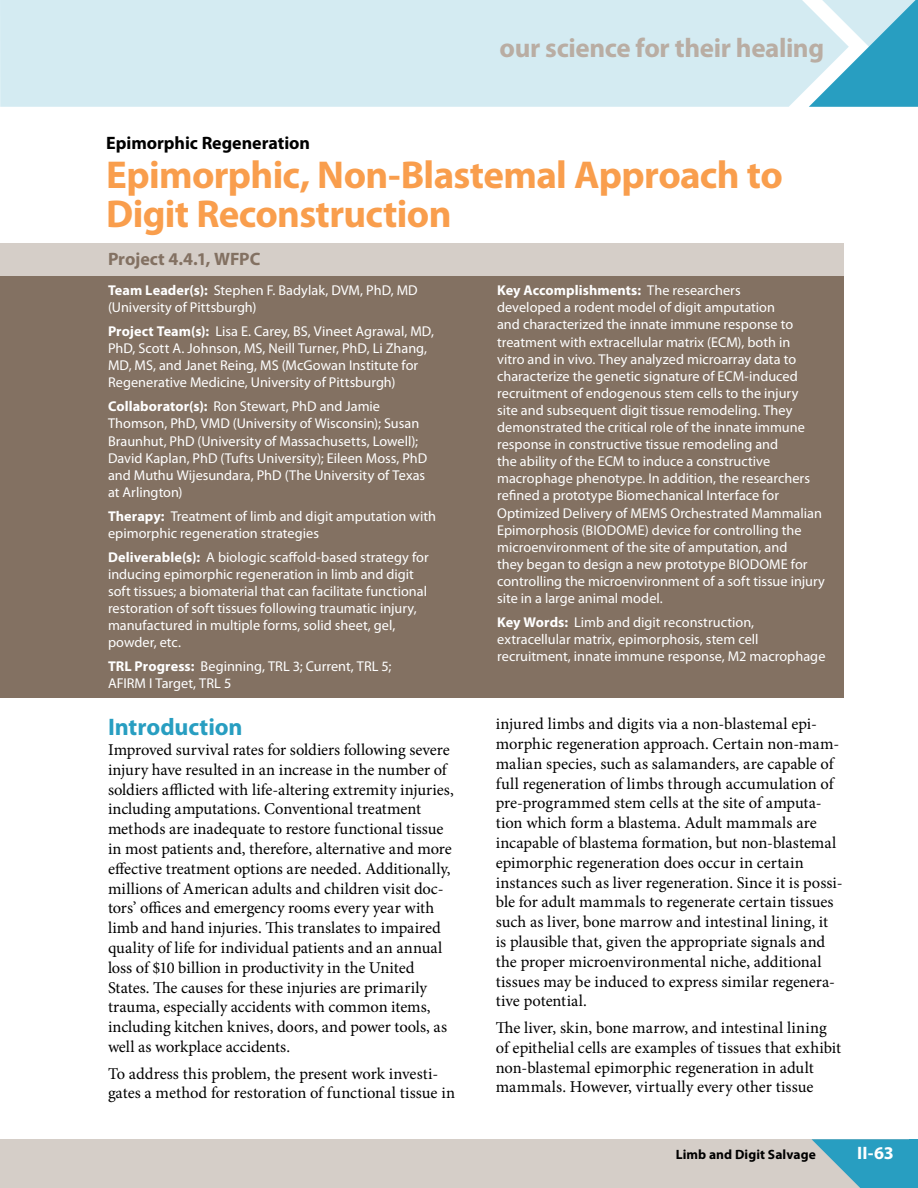
<style>
.page{position:relative;width:918px;height:1188px;background:#fff}
.page>*{position:absolute;margin:0;border:0;box-sizing:border-box;transform-origin:0 0}
.t1{font:700 39px/39px "Myriad Pro";letter-spacing:-.02em;color:#f99e4d}
.t2{font:700 27px "Myriad Pro";letter-spacing:-.015em;color:#b9ada3}
.t3{font:700 24px "Myriad Pro";color:#289ec1}
.t4{font:700 18px "Myriad Pro";letter-spacing:-.005em;color:#000}
.t5{font:700 18px "Myriad Pro";letter-spacing:-.005em;color:#837162}
.t6{font:700 18px "Myriad Pro";color:#fff}
.t7{font:16.5px/19.8px "Minion Pro";color:#000}
.t8{font:14.25px/17.1px "Myriad Pro";color:#fff}
.t9{font:700 13.5px "Myriad Pro";letter-spacing:.005em;color:#000}
.s1{font-weight:700}
</style>
<div class="page">
<div style="left:0;top:0;width:809px;height:107px;background:#d4ebf2"></div>
<svg style="left:809px;top:0;width:109px;height:107px"></svg>
<div style="left:0;top:1139px;width:918px;height:49px;background:#d5cec8"></div>
<svg style="left:812px;top:1139px;width:97px;height:49px"></svg>
<div style="left:909px;top:1139px;width:9px;height:49px;background:#289ec1"></div>
<div style="left:0;top:274px;width:844px;height:424px;background:#837162"></div>
<div style="left:0;top:243px;width:844px;height:32px;background:#d5cec8"></div>
<h2 class="t2" style="left:500px;top:30px;width:326px">our science for their healing</h2>
<p class="t4" style="left:106px;top:131px;width:205px">Epimorphic Regeneration</p>
<h1 class="t1" style="left:106px;top:154px;width:678px">Epimorphic, Non-Blastemal Approach to<br>Digit Reconstruction</h1>
<p class="t5" style="left:108px;top:247px;width:154px">Project 4.4.1, WFPC</p>
<p class="t8" style="left:108px;top:282px;width:311px"><span class="s1">Team Leader(s):</span> Stephen F. Badylak, DVM, PhD, MD (University of Pittsburgh)</p>
<p class="t8" style="left:108px;top:323px;width:328px"><span class="s1">Project Team(s):</span> Lisa E. Carey, BS, Vineet Agrawal, MD, PhD, Scott A. Johnson, MS, Neill Turner, PhD, Li Zhang, MD, MS, and Janet Reing, MS (McGowan Institute for Regenerative Medicine, University of Pittsburgh)</p>
<p class="t8" style="left:108px;top:398px;width:321px"><span class="s1">Collaborator(s):</span> Ron Stewart, PhD and Jamie Thomson, PhD, VMD (University of Wisconsin); Susan Braunhut, PhD (University of Massachusetts, Lowell); David Kaplan, PhD (Tufts University); Eileen Moss, PhD and Muthu Wijesundara, PhD (The University of Texas at Arlington)</p>
<p class="t8" style="left:108px;top:507px;width:329px"><span class="s1">Therapy:</span> Treatment of limb and digit amputation with epimorphic regeneration strategies</p>
<p class="t8" style="left:108px;top:548px;width:322px"><span class="s1">Deliverable(s):</span> A biologic scaffold-based strategy for inducing epimorphic regeneration in limb and digit soft tissues; a biomaterial that can facilitate functional restoration of soft tissues following traumatic injury, manufactured in multiple forms, solid sheet, gel, powder, etc.</p>
<p class="t8" style="left:108px;top:657px;width:285px"><span class="s1">TRL Progress:</span> Beginning, TRL 3; Current, TRL 5;<br>AFIRM I Target, TRL 5</p>
<p class="t8" style="left:497px;top:282px;width:329px"><span class="s1">Key Accomplishments:</span> The researchers<br>developed a rodent model of digit amputation<br>and characterized the innate immune response to treatment with extracellular matrix (ECM), both in<br>vitro and in vivo. They analyzed microarray data to characterize the genetic signature of ECM-induced recruitment of endogenous stem cells to the injury<br>site and subsequent digit tissue remodeling. They demonstrated the critical role of the innate immune response in constructive tissue remodeling and<br>the ability of the ECM to induce a constructive macrophage phenotype. In addition, the researchers refined a prototype Biomechanical Interface for Optimized Delivery of MEMS Orchestrated Mammalian Epimorphosis (BIODOME) device for controlling the microenvironment of the site of amputation, and<br>they began to design a new prototype BIODOME for controlling the microenvironment of a soft tissue injury site in a large animal model.</p>
<p class="t8" style="left:497px;top:613px;width:330px"><span class="s1">Key Words:</span> Limb and digit reconstruction, extracellular matrix, epimorphosis, stem cell recruitment, innate immune response, M2 macrophage</p>
<h3 class="t3" style="left:108px;top:711px;width:136px">Introduction</h3>
<p class="t7" style="left:108px;top:740px;width:347px">Improved survival rates for soldiers following severe injury have resulted in an increase in the number of soldiers afflicted with life-altering extremity injuries, including amputations. Conventional treatment methods are inadequate to restore functional tissue in most patients and, therefore, alternative and more effective treatment options are needed. Additionally, millions of American adults and children visit doc&shy;tors’ offices and emergency rooms every year with limb and hand injuries. This translates to impaired quality of life for individual patients and an annual loss of $10 billion in productivity in the United States. The causes for these injuries are primarily trauma, especially accidents with common items, including kitchen knives, doors, and power tools, as well as workplace accidents.</p>
<p class="t7" style="left:108px;top:1063px;width:349px">To address this problem, the present work investi&shy;gates a method for restoration of functional tissue in</p>
<p class="t7" style="left:496px;top:714px;width:348px">injured limbs and digits via a non-blastemal epi&shy;morphic regeneration approach. Certain non-mam&shy;malian species, such as salamanders, are capable of full regeneration of limbs through accumulation of pre-programmed stem cells at the site of amputa&shy;tion which form a blastema. Adult mammals are incapable of blastema formation, but non-blastemal epimorphic regeneration does occur in certain instances such as liver regeneration. Since it is possi&shy;ble for adult mammals to regenerate certain tissues such as liver, bone marrow and intestinal lining, it is plausible that, given the appropriate signals and the proper microenvironmental niche, additional tissues may be induced to express similar regenera&shy;tive potential.</p>
<p class="t7" style="left:496px;top:1018px;width:347px">The liver, skin, bone marrow, and intestinal lining of epithelial cells are examples of tissues that exhibit non-blastemal epimorphic regeneration in adult mammals. However, virtually every other tissue</p>
<p class="t9" style="left:676px;top:1145px;width:142px">Limb and Digit Salvage</p>
<p class="t6" style="left:857px;top:1141px;width:38px">II-63</p>
</div>
